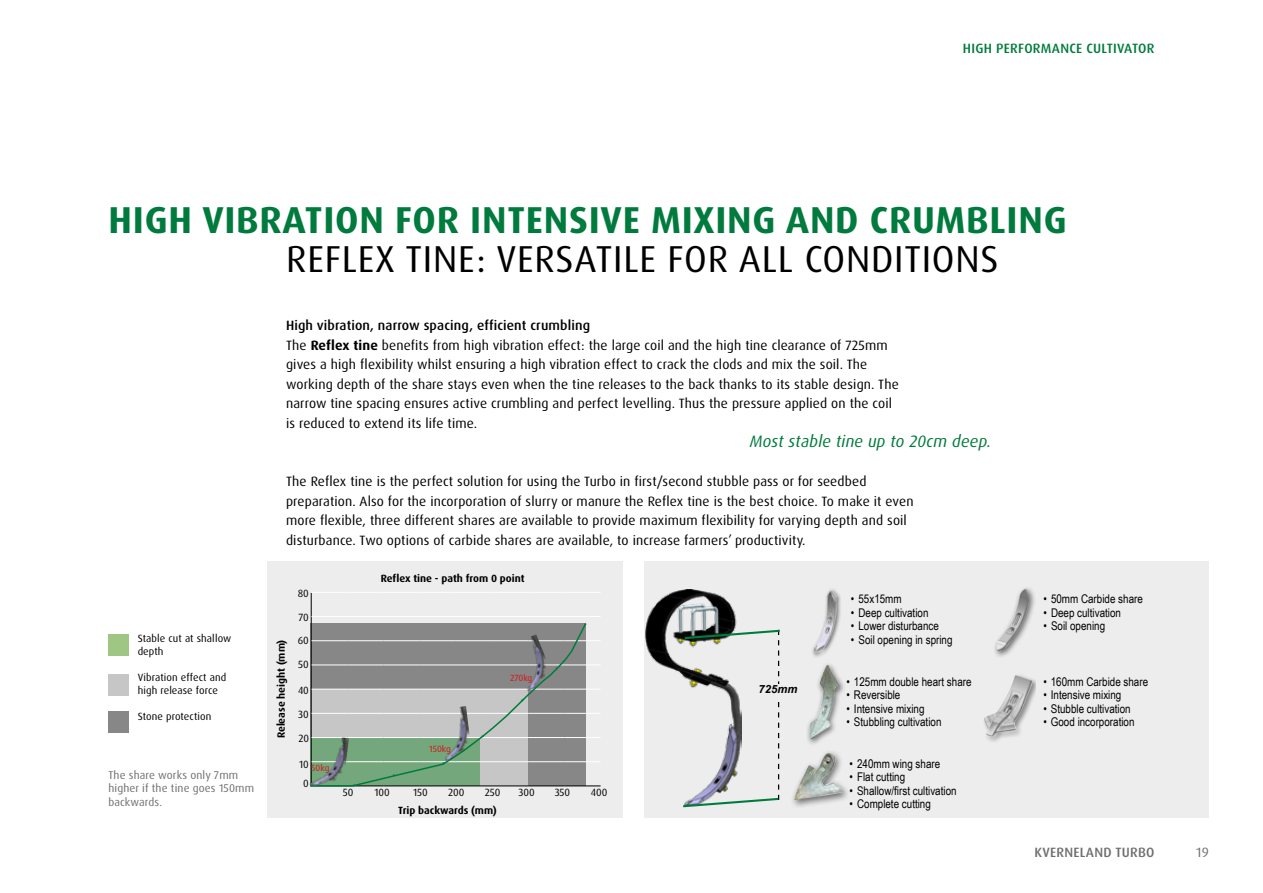
<style>
.page{position:relative;width:1263px;height:893px;background:#fff}
.page>*{position:absolute;margin:0;border:0;box-sizing:border-box;transform-origin:0 0}
.t1{font:700 37.5px "Dax Pro";letter-spacing:.02em;color:#007b3d}
.t2{font:37.5px "Dax Pro";letter-spacing:.02em;color:#000}
.t3{font:italic 16.5px "Dax Pro";letter-spacing:.01em;color:#007b3d}
.t4{font:13.5px/19.5px "Dax Pro";letter-spacing:.01em;color:#000}
.t5{font:500 13.5px "Dax Pro";letter-spacing:.02em;color:#007b3d}
.t6{font:500 13.5px "Dax Pro";letter-spacing:.02em;color:#706f6f}
.t7{font:13.5px "Dax Pro";color:#706f6f}
.t8{font:12px "Arial Narrow";color:#000}
.t9{font:11.25px/13.5px "Dax Pro";letter-spacing:.01em;color:#706f6f}
.t10{font:italic 700 11.25px "Arial";color:#000}
.t11{font:10.5px/12.6px "Dax Pro";letter-spacing:.01em;color:#000}
.t12{font:700 10.5px "Dax Pro";color:#000}
.t13{font:10.5px "Dax Pro";color:#007b3d}
.t14{font:9px "Dax Pro";color:#d51317}
.s1{font-weight:500}
.s2{font-weight:700}
</style>
<div class="page">
<div style="left:644px;top:561px;width:564px;height:257px;background:#ededed"></div>
<div style="left:811px;top:587px;width:31px;height:72px;background:#000;opacity:.56"></div>
<img style="left:814px;top:589px;width:23px;height:64px">
<div style="left:806px;top:662px;width:41px;height:84px;background:#000;opacity:.56"></div>
<img style="left:810px;top:665px;width:31px;height:74px">
<div style="left:789px;top:749px;width:61px;height:60px;background:#000;opacity:.56"></div>
<img style="left:794px;top:753px;width:49px;height:47px">
<img style="left:646px;top:589px;width:91px;height:85px">
<svg style="left:681px;top:628px;width:99px;height:180px"></svg>
<div style="left:267px;top:561px;width:356px;height:257px;background:#ededed"></div>
<svg style="left:311px;top:593px;width:1px;height:30px"></svg>
<hr style="left:564px;top:785px;width:37px;height:1px;background:#000">
<hr style="left:311px;top:592px;width:36px;height:1px;background:#fff">
<hr style="left:347px;top:592px;width:37px;height:1px;background:#fff">
<hr style="left:384px;top:592px;width:36px;height:1px;background:#fff">
<hr style="left:420px;top:592px;width:36px;height:1px;background:#fff">
<hr style="left:456px;top:592px;width:36px;height:1px;background:#fff">
<hr style="left:492px;top:592px;width:36px;height:1px;background:#fff">
<hr style="left:528px;top:592px;width:36px;height:1px;background:#fff">
<hr style="left:564px;top:592px;width:37px;height:1px;background:#fff">
<hr style="left:312px;top:616px;width:35px;height:1px;background:#fff">
<hr style="left:347px;top:616px;width:37px;height:1px;background:#fff">
<hr style="left:384px;top:616px;width:36px;height:1px;background:#fff">
<hr style="left:420px;top:616px;width:36px;height:1px;background:#fff">
<hr style="left:456px;top:616px;width:36px;height:1px;background:#fff">
<hr style="left:492px;top:616px;width:36px;height:1px;background:#fff">
<hr style="left:528px;top:616px;width:36px;height:1px;background:#fff">
<hr style="left:564px;top:616px;width:37px;height:1px;background:#fff">
<hr style="left:564px;top:640px;width:37px;height:1px;background:#fff">
<hr style="left:564px;top:665px;width:37px;height:1px;background:#fff">
<hr style="left:564px;top:689px;width:37px;height:1px;background:#fff">
<hr style="left:564px;top:713px;width:37px;height:1px;background:#fff">
<hr style="left:564px;top:737px;width:37px;height:1px;background:#fff">
<hr style="left:564px;top:761px;width:37px;height:1px;background:#fff">
<svg style="left:310px;top:623px;width:277px;height:164px;background:#98a09a"></svg>
<img style="left:309px;top:733px;width:40px;height:54px">
<div style="left:108px;top:634px;width:20px;height:21px;background:#9fc783"></div>
<div style="left:109px;top:674px;width:20px;height:21px;background:#c6c6c6"></div>
<div style="left:109px;top:711px;width:20px;height:22px;background:#878787"></div>
<img style="left:436px;top:706px;width:36px;height:55px">
<img style="left:506px;top:634px;width:49px;height:58px">
<div style="left:992px;top:585px;width:44px;height:74px;background:#000;opacity:.56"></div>
<img style="left:995px;top:588px;width:35px;height:63px">
<div style="left:983px;top:674px;width:52px;height:70px;background:#000;opacity:.42"></div>
<img style="left:983px;top:675px;width:51px;height:61px">
<p class="t5" style="left:963px;top:40px;width:193px">HIGH PERFORMANCE CULTIVATOR</p>
<h1 class="t1" style="left:109px;top:195px;width:960px">HIGH VIBRATION FOR INTENSIVE MIXING AND CRUMBLING</h1>
<h1 class="t2" style="left:286px;top:234px;width:714px">REFLEX TINE: VERSATILE FOR ALL CONDITIONS</h1>
<p class="t4" style="left:286px;top:316px;width:614px"><span class="s1">High vibration, narrow spacing, efficient crumbling<br></span>The <span class="s2">Reflex tine</span> benefits from high vibration effect: the large coil and the high tine clearance of 725mm gives a high flexibility whilst ensuring a high vibration effect to crack the clods and mix the soil. The working depth of the share stays even when the tine releases to the back thanks to its stable design. The narrow tine spacing ensures active crumbling and perfect levelling. Thus the pressure applied on the coil is reduced to extend its life time.</p>
<p class="t3" style="left:750px;top:431px;width:243px">Most stable tine up to 20cm deep.</p>
<p class="t4" style="left:286px;top:472px;width:629px">The Reflex tine is the perfect solution for using the Turbo in first/second stubble pass or for seedbed preparation. Also for the incorporation of slurry or manure the Reflex tine is the best choice. To make it even more flexible, three different shares are available to provide maximum flexibility for varying depth and soil disturbance. Two options of carbide shares are available, to increase farmers’ productivity.</p>
<p class="t11" style="left:138px;top:632px;width:95px">Stable cut at shallow depth</p>
<p class="t11" style="left:138px;top:671px;width:90px">Vibration effect and high release force</p>
<p class="t11" style="left:138px;top:710px;width:75px">Stone protection</p>
<p class="t9" style="left:108px;top:768px;width:147px">The share works only 7mm higher if the tine goes 150mm backwards.</p>
<p class="t12" style="left:274px;top:738px;width:100px;rotate:-90deg">Release height (mm)</p>
<p class="t11" style="left:298px;top:587px;width:13px">80</p>
<p class="t11" style="left:299px;top:611px;width:12px">70</p>
<p class="t11" style="left:298px;top:634px;width:13px">60</p>
<p class="t11" style="left:298px;top:658px;width:12px">50</p>
<p class="t11" style="left:298px;top:684px;width:12px">40</p>
<p class="t11" style="left:298px;top:709px;width:12px">30</p>
<p class="t11" style="left:299px;top:732px;width:12px">20</p>
<p class="t11" style="left:299px;top:758px;width:11px">10</p>
<p class="t14" style="left:311px;top:762px;width:20px">50kg</p>
<p class="t11" style="left:303px;top:777px;width:7px">0</p>
<p class="t12" style="left:381px;top:572px;width:145px">Reflex tine - path from 0 point</p>
<p class="t13" style="left:352px;top:778px;width:5px">•</p>
<p class="t13" style="left:392px;top:769px;width:5px">•</p>
<p class="t14" style="left:429px;top:743px;width:23px">150kg</p>
<p class="t14" style="left:510px;top:672px;width:24px">270kg</p>
<p class="t11" style="left:343px;top:786px;width:12px">50</p>
<p class="t11" style="left:374px;top:786px;width:17px">100</p>
<p class="t11" style="left:448px;top:786px;width:18px">200</p>
<p class="t11" style="left:485px;top:786px;width:17px">250</p>
<p class="t11" style="left:413px;top:786px;width:16px">150</p>
<p class="t11" style="left:519px;top:786px;width:18px">300</p>
<p class="t11" style="left:555px;top:786px;width:17px">350</p>
<p class="t11" style="left:591px;top:786px;width:18px">400</p>
<p class="t12" style="left:398px;top:803px;width:100px">Trip backwards (mm)</p>
<p class="t10" style="left:759px;top:682px;width:40px">725mm</p>
<p class="t8" style="left:851px;top:590px;width:52px">• 55x15mm</p>
<p class="t8" style="left:851px;top:604px;width:79px">• Deep cultivation</p>
<p class="t8" style="left:851px;top:617px;width:89px">• Lower disturbance</p>
<p class="t8" style="left:851px;top:631px;width:103px">• Soil opening in spring</p>
<p class="t8" style="left:846px;top:673px;width:127px">• 125mm double heart share</p>
<p class="t8" style="left:846px;top:686px;width:55px">• Reversible</p>
<p class="t8" style="left:846px;top:700px;width:80px">• Intensive mixing</p>
<p class="t8" style="left:846px;top:713px;width:97px">• Stubbling cultivation</p>
<p class="t8" style="left:849px;top:755px;width:92px">• 240mm wing share</p>
<p class="t8" style="left:849px;top:768px;width:57px">• Flat cutting</p>
<p class="t8" style="left:849px;top:782px;width:109px">• Shallow/first cultivation</p>
<p class="t8" style="left:849px;top:795px;width:83px">• Complete cutting</p>
<p class="t8" style="left:1043px;top:590px;width:101px">• 50mm Carbide share</p>
<p class="t8" style="left:1043px;top:603px;width:79px">• Deep cultivation</p>
<p class="t8" style="left:1043px;top:617px;width:63px">• Soil opening</p>
<p class="t8" style="left:1043px;top:673px;width:106px">• 160mm Carbide share</p>
<p class="t8" style="left:1043px;top:686px;width:80px">• Intensive mixing</p>
<p class="t8" style="left:1043px;top:700px;width:89px">• Stubble cultivation</p>
<p class="t8" style="left:1043px;top:713px;width:93px">• Good incorporation</p>
<p class="t6" style="left:1034px;top:843px;width:122px">KVERNELAND TURBO</p>
<p class="t7" style="left:1196px;top:843px;width:14px">19</p>
</div>
